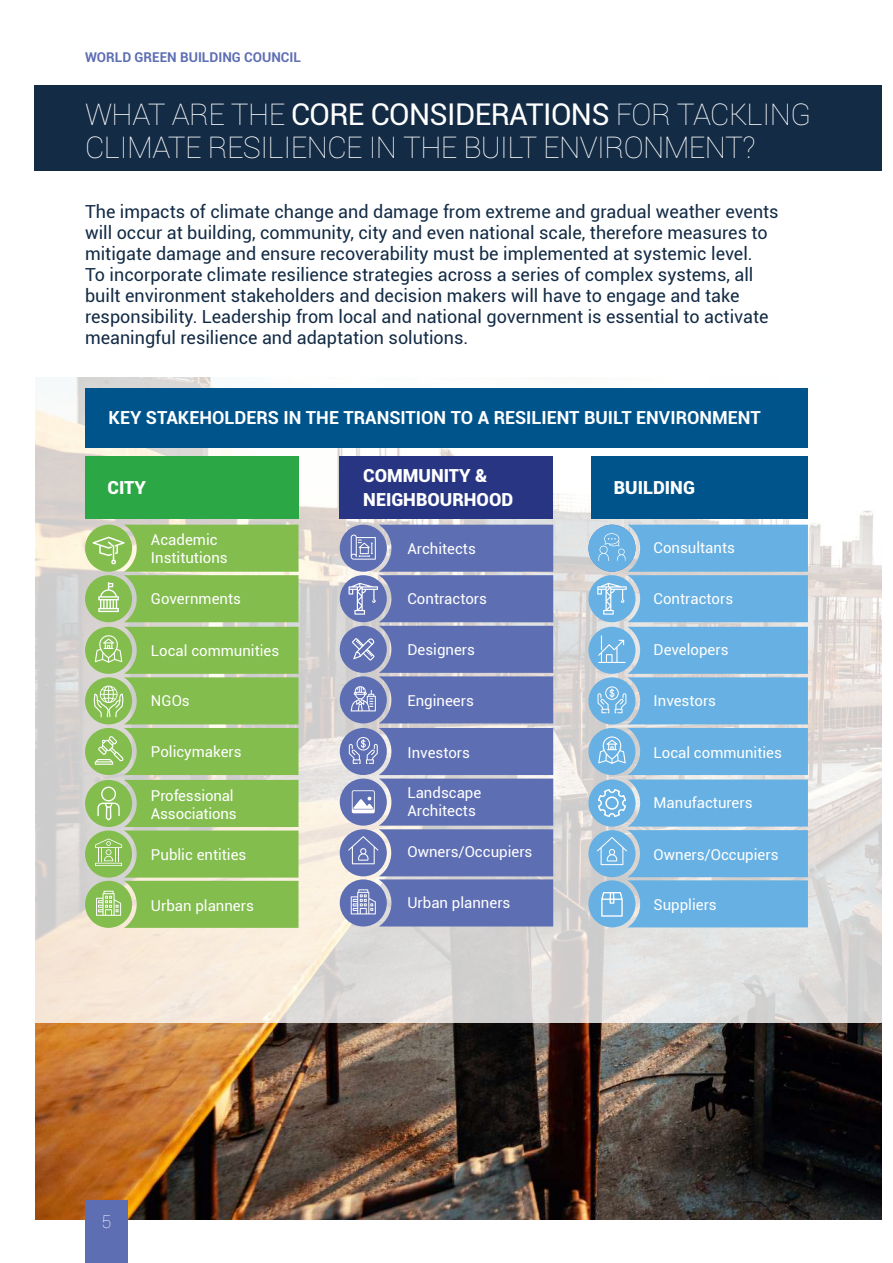
<style>
.page{position:relative;width:893px;height:1263px;background:#fff}
.page>*{position:absolute;margin:0;border:0;box-sizing:border-box;transform-origin:0 0}
.t1{font:100 30px/33px "Roboto";letter-spacing:-.02em;color:#fff}
.t2{font:18px/21px "Roboto";color:#132b45}
.t3{font:700 18px "Roboto";color:#fff}
.t4{font:900 18px/24px "Roboto";color:#fff}
.t5{font:100 18px "Roboto";color:#fff}
.t6{font:15px/18px "Roboto";color:#fff}
.t7{font:700 13.5px "Roboto";color:#5e6eb3}
.s1{font-weight:400}
</style>
<div class="page">
<img style="left:36px;top:1023px;width:846px;height:196px">
<div style="left:34px;top:85px;width:856px;height:85px;background:#132b45"></div>
<div style="left:882px;top:0;width:11px;height:1263px;background:#fff"></div>
<svg style="left:35px;top:377px;width:847px;height:646px"></svg>
<div style="left:340px;top:456px;width:213px;height:62px;background:#283583"></div>
<div style="left:85px;top:456px;width:213px;height:62px;background:#2ba845"></div>
<div style="left:591px;top:456px;width:217px;height:62px;background:#00548c"></div>
<div style="left:85px;top:1201px;width:43px;height:62px;background:#5e6eb3"></div>
<div style="left:85px;top:388px;width:723px;height:60px;background:#00548c"></div>
<div style="left:588px;top:525px;width:47px;height:47px;background:#66b0e3;border-radius:50%"></div>
<div style="left:588px;top:627px;width:47px;height:47px;background:#66b0e3;border-radius:50%"></div>
<div style="left:588px;top:677px;width:47px;height:47px;background:#66b0e3;border-radius:50%"></div>
<div style="left:588px;top:728px;width:47px;height:47px;background:#66b0e3;border-radius:50%"></div>
<div style="left:588px;top:779px;width:47px;height:48px;background:#66b0e3;border-radius:50%"></div>
<div style="left:588px;top:830px;width:47px;height:47px;background:#66b0e3;border-radius:50%"></div>
<div style="left:588px;top:880px;width:47px;height:47px;background:#66b0e3;border-radius:50%"></div>
<div style="left:588px;top:575px;width:47px;height:47px;background:#66b0e3;border-radius:50%"></div>
<svg style="left:597px;top:525px;width:211px;height:402px;background:#73b5e2"></svg>
<div style="left:340px;top:525px;width:47px;height:47px;background:#5e6eb3;border-radius:50%"></div>
<div style="left:340px;top:575px;width:47px;height:47px;background:#5e6eb3;border-radius:50%"></div>
<div style="left:340px;top:626px;width:47px;height:47px;background:#5e6eb3;border-radius:50%"></div>
<div style="left:340px;top:676px;width:47px;height:47px;background:#5e6eb3;border-radius:50%"></div>
<div style="left:340px;top:879px;width:47px;height:47px;background:#5e6eb3;border-radius:50%"></div>
<div style="left:340px;top:728px;width:47px;height:47px;background:#5e6eb3;border-radius:50%"></div>
<div style="left:340px;top:778px;width:47px;height:48px;background:#5e6eb3;border-radius:50%"></div>
<div style="left:340px;top:829px;width:47px;height:47px;background:#5e6eb3;border-radius:50%"></div>
<svg style="left:348px;top:525px;width:205px;height:401px;background:#6d7bb7"></svg>
<div style="left:85px;top:525px;width:47px;height:47px;background:#82bd4d;border-radius:50%"></div>
<div style="left:85px;top:575px;width:47px;height:47px;background:#82bd4d;border-radius:50%"></div>
<div style="left:85px;top:627px;width:47px;height:47px;background:#82bd4d;border-radius:50%"></div>
<div style="left:85px;top:677px;width:47px;height:47px;background:#82bd4d;border-radius:50%"></div>
<div style="left:85px;top:728px;width:47px;height:47px;background:#82bd4d;border-radius:50%"></div>
<div style="left:85px;top:830px;width:47px;height:48px;background:#82bd4d;border-radius:50%"></div>
<div style="left:85px;top:780px;width:47px;height:47px;background:#82bd4d;border-radius:50%"></div>
<div style="left:85px;top:881px;width:47px;height:47px;background:#82bd4d;border-radius:50%"></div>
<svg style="left:93px;top:525px;width:205px;height:403px;background:#8dc15e"></svg>
<p class="t7" style="left:85px;top:48px;width:217px">WORLD GREEN BUILDING COUNCIL</p>
<h1 class="t1" style="left:85px;top:96px;width:728px">WHAT ARE THE <span class="s1">CORE CONSIDERATIONS</span> FOR TACKLING<br>CLIMATE RESILIENCE IN THE BUILT ENVIRONMENT?</h1>
<p class="t2" style="left:85px;top:200px;width:695px">The impacts of climate change and damage from extreme and gradual weather events will occur at building, community, city and even national scale, therefore measures to mitigate damage and ensure recoverability must be implemented at systemic level.<br>To incorporate climate resilience strategies across a series of complex systems, all built environment stakeholders and decision makers will have to engage and take responsibility. Leadership from local and national government is essential to activate meaningful resilience and adaptation solutions.</p>
<p class="t3" style="left:109px;top:405px;width:654px">KEY STAKEHOLDERS IN THE TRANSITION TO A RESILIENT BUILT ENVIRONMENT</p>
<p class="t4" style="left:363px;top:463px;width:151px">COMMUNITY &amp;<br>NEIGHBOURHOOD</p>
<p class="t4" style="left:108px;top:475px;width:40px">CITY</p>
<p class="t4" style="left:614px;top:475px;width:83px">BUILDING</p>
<p class="t6" style="left:151px;top:530px;width:78px">Academic<br>Institutions</p>
<p class="t6" style="left:151px;top:589px;width:92px">Governments</p>
<p class="t6" style="left:151px;top:641px;width:130px">Local communities</p>
<p class="t6" style="left:151px;top:691px;width:40px">NGOs</p>
<p class="t6" style="left:151px;top:742px;width:92px">Policymakers</p>
<p class="t6" style="left:151px;top:786px;width:87px">Professional<br>Associations</p>
<p class="t6" style="left:151px;top:845px;width:97px">Public entities</p>
<p class="t6" style="left:151px;top:896px;width:104px">Urban planners</p>
<p class="t5" style="left:101px;top:1209px;width:11px">5</p>
<p class="t6" style="left:407px;top:539px;width:70px">Architects</p>
<p class="t6" style="left:407px;top:589px;width:81px">Contractors</p>
<p class="t6" style="left:407px;top:640px;width:69px">Designers</p>
<p class="t6" style="left:407px;top:691px;width:68px">Engineers</p>
<p class="t6" style="left:407px;top:743px;width:64px">Investors</p>
<p class="t6" style="left:407px;top:783px;width:75px">Landscape<br>Architects</p>
<p class="t6" style="left:407px;top:842px;width:126px">Owners/Occupiers</p>
<p class="t6" style="left:407px;top:893px;width:104px">Urban planners</p>
<p class="t6" style="left:654px;top:538px;width:83px">Consultants</p>
<p class="t6" style="left:654px;top:589px;width:81px">Contractors</p>
<p class="t6" style="left:654px;top:640px;width:76px">Developers</p>
<p class="t6" style="left:654px;top:691px;width:64px">Investors</p>
<p class="t6" style="left:654px;top:743px;width:130px">Local communities</p>
<p class="t6" style="left:654px;top:793px;width:100px">Manufacturers</p>
<p class="t6" style="left:654px;top:845px;width:126px">Owners/Occupiers</p>
<p class="t6" style="left:654px;top:895px;width:65px">Suppliers</p>
</div>
